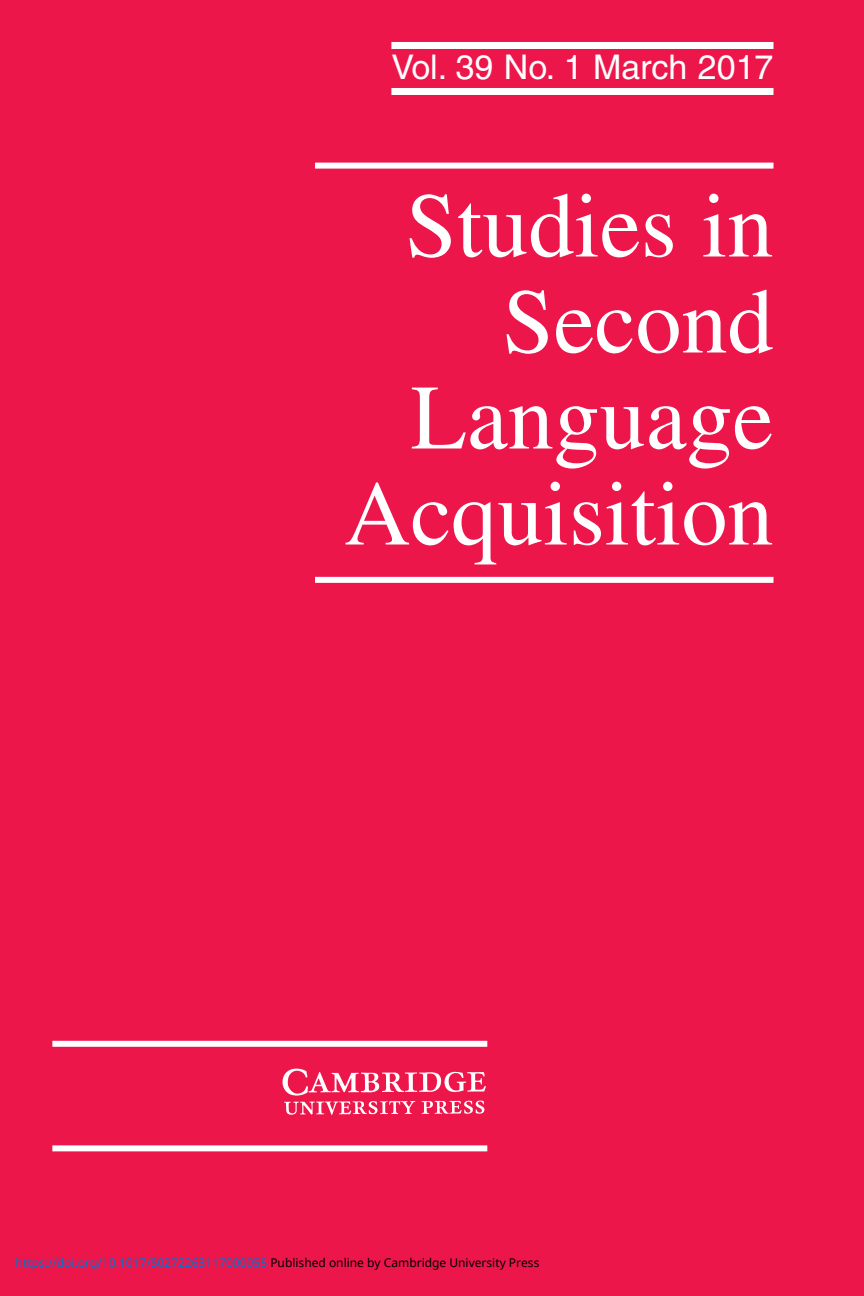
<style>
.page{position:relative;width:864px;height:1296px;background:#ed164b}
.page>*{position:absolute;margin:0;border:0;box-sizing:border-box;transform-origin:0 0}
.t1{font:92px/96px "Times";color:#fff;text-align:right}
.t2{font:34px "Helvetica";color:#fff}
.t3{font:12px "Noto Sans";color:#0172cf}
.s1{color:#000}
</style>
<div class="page">
<div style="left:315px;top:577px;width:459px;height:6px;background:#fff"></div>
<div style="left:315px;top:163px;width:459px;height:6px;background:#fff"></div>
<div style="left:52px;top:1041px;width:435px;height:6px;background:#fff"></div>
<div style="left:52px;top:1145px;width:435px;height:6px;background:#fff"></div>
<img style="left:282px;top:1068px;width:204px;height:47px">
<div style="left:391px;top:42px;width:383px;height:7px;background:#fff"></div>
<div style="left:391px;top:88px;width:383px;height:7px;background:#fff"></div>
<p class="t2" style="left:391px;top:55px;width:384px">Vol. 39 No. 1 March 2017</p>
<p class="t1" style="left:344px;top:186px;width:431px">Studies in<br>Second<br>Language<br>Acquisition</p>
<p class="t3" style="left:16px;top:1255px;width:525px">https://doi.org/10.1017/S0272263117000055 <span class="s1">Published online by Cambridge University Press</span></p>
</div>
